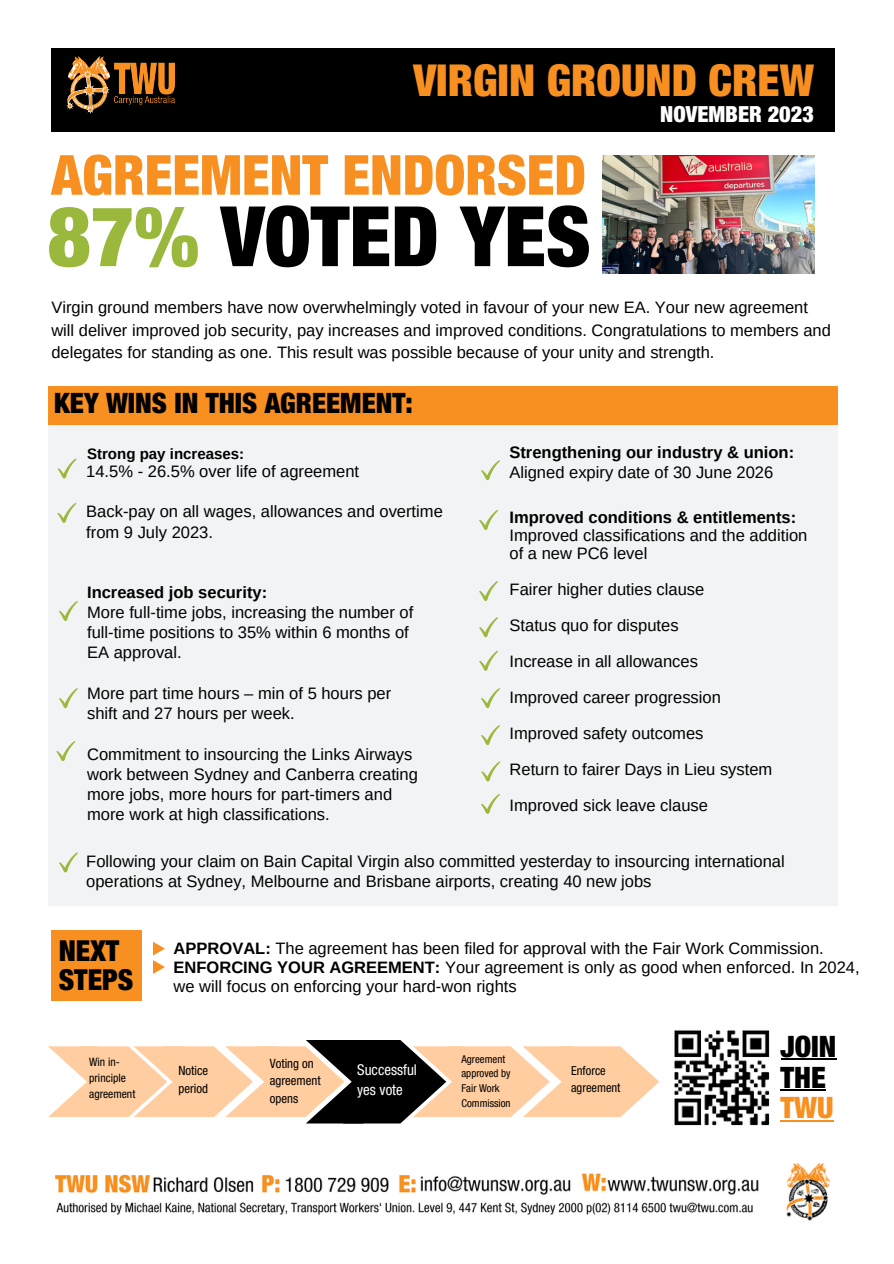
<style>
.page{position:relative;width:894px;height:1264px;background:#fff}
.page>*{position:absolute;margin:0;border:0;box-sizing:border-box;transform-origin:0 0}
.t1{font:900 condensed 83.4px "Helvetica Neue LT Std";color:#000}
.t2{font:900 condensed 55.35px "Helvetica Neue LT Std";color:#f79020}
.t3{font:900 condensed 44.1px "Helvetica Neue LT Std";color:#f79020}
.t4{font:900 condensed 29.55px/30.6px "Helvetica Neue LT Std";color:#000}
.t5{font:900 condensed 28.95px/29.5px "Helvetica Neue LT Std";color:#000}
.t6{font:900 condensed 28.2px "Helvetica Neue LT Std";color:#000}
.t7{font:900 condensed 22.2px "Helvetica Neue LT Std";color:#fff}
.t8{font:16.5px/20.2px "Arimo";color:#000}
.t9{font:700 16.5px "Arimo";color:#000}
.t10{font:700 15px "Arimo";color:#000}
.t11{font:condensed 15px/20.4px "Helvetica Neue LT Std";color:#fff}
.t12{font:condensed 12.75px/17.5px "Helvetica Neue LT Std";color:#000}
.t13{font:condensed 12.45px/17px "Helvetica Neue LT Std";color:#000}
.t14{font:condensed 11.55px/15.9px "Helvetica Neue LT Std";color:#000}
.t15{font:condensed 10.8px/14.9px "Helvetica Neue LT Std";color:#000}
.s1{color:#99b83c}
.s2{font-weight:700}
.s3{color:#f79020}
</style>
<div class="page">
<div style="left:51px;top:48px;width:783px;height:83px;background:#000"></div>
<img style="left:66px;top:56px;width:108px;height:58px">
<img style="left:602px;top:155px;width:211px;height:118px">
<div style="left:48px;top:386px;width:789px;height:39px;background:#f79020"></div>
<div style="left:48px;top:425px;width:789px;height:480px;background:#f1f3f4"></div>
<svg style="left:57px;top:458px;width:20px;height:20px"></svg>
<svg style="left:59px;top:601px;width:19px;height:20px"></svg>
<svg style="left:479px;top:510px;width:19px;height:20px"></svg>
<svg style="left:481px;top:761px;width:19px;height:20px"></svg>
<svg style="left:479px;top:581px;width:19px;height:20px"></svg>
<svg style="left:479px;top:617px;width:19px;height:20px"></svg>
<svg style="left:479px;top:650px;width:19px;height:21px"></svg>
<svg style="left:481px;top:688px;width:19px;height:20px"></svg>
<svg style="left:481px;top:725px;width:19px;height:20px"></svg>
<svg style="left:481px;top:460px;width:19px;height:20px"></svg>
<svg style="left:56px;top:741px;width:19px;height:20px"></svg>
<svg style="left:59px;top:688px;width:19px;height:20px"></svg>
<svg style="left:57px;top:503px;width:19px;height:20px"></svg>
<svg style="left:481px;top:793px;width:19px;height:21px"></svg>
<img style="left:674px;top:1030px;width:110px;height:96px">
<hr style="left:780px;top:1058px;width:56px;height:2px;background:#000">
<hr style="left:780px;top:1089px;width:45px;height:1px;background:#000">
<hr style="left:780px;top:1119px;width:53px;height:2px;background:#f79020">
<svg style="left:48px;top:1040px;width:611px;height:83px"></svg>
<div style="left:51px;top:930px;width:91px;height:70px;background:#f79020"></div>
<svg style="left:153px;top:942px;width:12px;height:31px"></svg>
<svg style="left:59px;top:852px;width:19px;height:20px"></svg>
<img style="left:55px;top:1163px;width:776px;height:58px">
<p class="t3" style="left:413px;top:64px;width:402px">VIRGIN GROUND CREW</p>
<p class="t2" style="left:51px;top:155px;width:536px">AGREEMENT ENDORSED</p>
<p class="t1" style="left:47px;top:206px;width:544px"><span class="s1">87%</span> VOTED YES</p>
<p class="t7" style="left:660px;top:106px;width:155px">NOVEMBER 2023</p>
<p class="t8" style="left:51px;top:296px;width:780px;line-height:22.5px">Virgin ground members have now overwhelmingly voted in favour of your new EA. Your new agreement will deliver improved job security, pay increases and improved conditions. Congratulations to members and delegates for standing as one. This result was possible because of your unity and strength.</p>
<p class="t6" style="left:54px;top:392px;width:360px">KEY WINS IN THIS AGREEMENT:</p>
<p class="t10" style="left:87px;top:445px;width:159px">Strong pay increases:</p>
<p class="t8" style="left:86px;top:461px;width:274px">14.5% - 26.5% over life of agreement</p>
<p class="t8" style="left:86px;top:501px;width:358px">Back-pay on all wages, allowances and overtime from 9 July 2023.</p>
<p class="t9" style="left:87px;top:582px;width:181px">Increased job security:</p>
<p class="t8" style="left:87px;top:602px;width:328px">More full-time jobs, increasing the number of full-time positions to 35% within 6 months of<br>EA approval.</p>
<p class="t8" style="left:87px;top:683px;width:305px">More part time hours – min of 5 hours per shift and 27 hours per week.</p>
<p class="t8" style="left:87px;top:743px;width:332px">Commitment to insourcing the Links Airways work between Sydney and Canberra creating more jobs, more hours for part-timers and more work at high classifications.</p>
<p class="t9" style="left:509px;top:442px;width:286px">Strengthening our industry &amp; union:</p>
<p class="t8" style="left:509px;top:462px;width:265px">Aligned expiry date of 30 June 2026</p>
<p class="t9" style="left:509px;top:508px;width:288px">Improved conditions &amp; entitlements:</p>
<p class="t8" style="left:509px;top:526px;width:299px;line-height:18px">Improved classifications and the addition of a new PC6 level</p>
<p class="t8" style="left:509px;top:579px;width:196px">Fairer higher duties clause</p>
<p class="t8" style="left:509px;top:615px;width:171px">Status quo for disputes</p>
<p class="t8" style="left:509px;top:651px;width:190px">Increase in all allowances</p>
<p class="t8" style="left:509px;top:687px;width:213px">Improved career progression</p>
<p class="t8" style="left:509px;top:723px;width:195px">Improved safety outcomes</p>
<p class="t8" style="left:509px;top:759px;width:264px">Return to fairer Days in Lieu system</p>
<p class="t8" style="left:509px;top:795px;width:200px">Improved sick leave clause</p>
<p class="t8" style="left:86px;top:851px;width:699px">Following your claim on Bain Capital Virgin also committed yesterday to insourcing international operations at Sydney, Melbourne and Brisbane airports, creating 40 new jobs</p>
<p class="t5" style="left:59px;top:939px;width:76px">NEXT<br>STEPS</p>
<p class="t8" style="left:174px;top:937px;width:651px"><span class="s2">APPROVAL:</span> The agreement has been filed for approval with the Fair Work Commission.</p>
<p class="t8" style="left:174px;top:957px;width:687px;line-height:19.2px"><span class="s2">ENFORCING YOUR AGREEMENT:</span> Your agreement is only as good when enforced. In 2024, we will focus on enforcing your hard-won rights</p>
<p class="t14" style="left:89px;top:1055px;width:48px">Win in&shy;principle agreement</p>
<p class="t12" style="left:178px;top:1063px;width:31px">Notice period</p>
<p class="t15" style="left:461px;top:1052px;width:51px">Agreement approved by<br>Fair Work<br>Commission</p>
<p class="t12" style="left:270px;top:1056px;width:52px">Voting on agreement opens</p>
<p class="t11" style="left:357px;top:1061px;width:61px">Successful yes vote</p>
<p class="t13" style="left:571px;top:1063px;width:51px">Enforce agreement</p>
<p class="t4" style="left:780px;top:1035px;width:57px">JOIN<br>THE<br><span class="s3">TWU</span></p>
</div>
